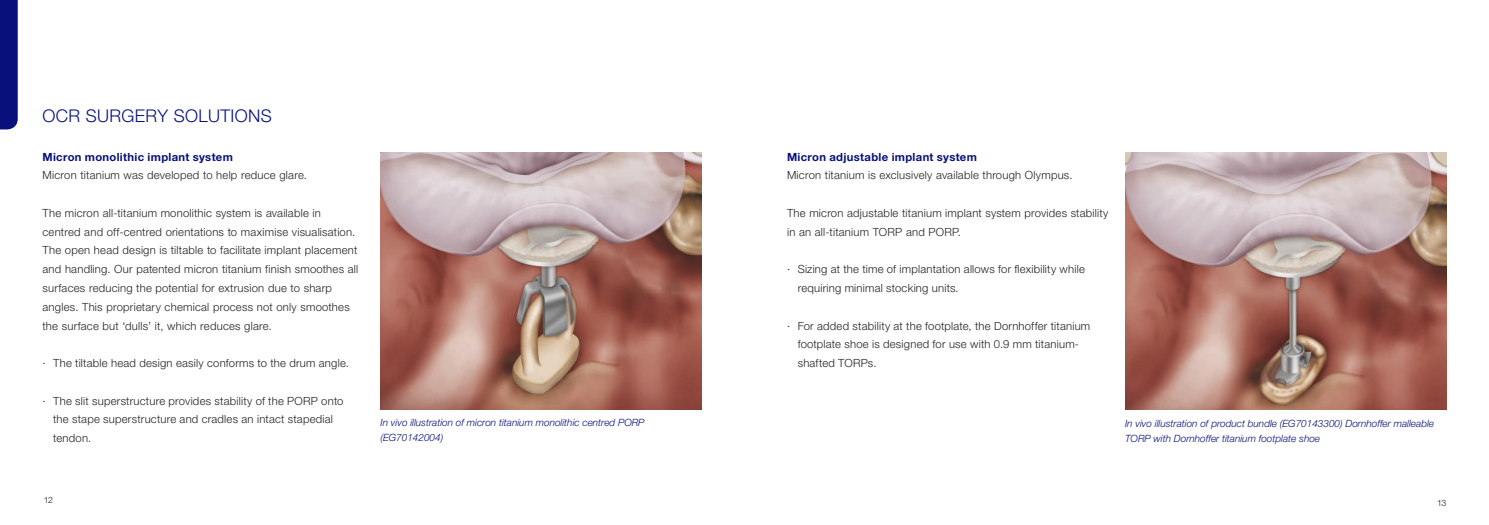
<style>
.page{position:relative;width:1489px;height:525px;background:#fff}
.page>*{position:absolute;margin:0;border:0;box-sizing:border-box;transform-origin:0 0}
.t1{font:300 17.5px "Helvetica Neue LT Pro";letter-spacing:.02em;color:#08107b}
.t2{font:300 11.25px/18.8px "Helvetica Neue LT Pro";letter-spacing:.02em;color:#222221}
.t3{font:700 11.25px "Helvetica Neue LT Pro";letter-spacing:.03em;color:#08107b}
.t4{font:italic 300 10px/15px "Helvetica Neue LT Pro";color:#08107b}
.t5{font:300 8.75px "Helvetica Neue LT Pro";color:#222221}
</style>
<div class="page">
<div style="left:0;top:0;width:18px;height:129px;background:#08107b"></div>
<img style="left:380px;top:152px;width:322px;height:257px">
<img style="left:1125px;top:152px;width:321px;height:257px">
<h1 class="t1" style="left:43px;top:105px;width:231px">OCR SURGERY SOLUTIONS</h1>
<p class="t3" style="left:43px;top:149px;width:192px">Micron monolithic implant system</p>
<p class="t2" style="left:43px;top:166px;width:266px">Micron titanium was developed to help reduce glare.</p>
<p class="t2" style="left:43px;top:203px;width:317px">The micron all-titanium monolithic system is available in centred and off-centred orientations to maximise visualisation.<br>The open head design is tiltable to facilitate implant placement and handling. Our patented micron titanium finish smoothes all surfaces reducing the potential for extrusion due to sharp angles. This proprietary chemical process not only smoothes the surface but ‘dulls’ it, which reduces glare.</p>
<p class="t2" style="left:43px;top:353px;width:308px">· The tiltable head design easily conforms to the drum angle.</p>
<p class="t2" style="left:53px;top:391px;width:292px;text-indent:-11px">· The slit superstructure provides stability of the PORP onto the stape superstructure and cradles an intact stapedial tendon.</p>
<p class="t5" style="left:44px;top:494px;width:11px">12</p>
<p class="t4" style="left:380px;top:415px;width:265px">In vivo illustration of micron titanium monolithic centred PORP (EG70142004)</p>
<p class="t3" style="left:787px;top:149px;width:191px">Micron adjustable implant system</p>
<p class="t2" style="left:787px;top:166px;width:287px">Micron titanium is exclusively available through Olympus.</p>
<p class="t2" style="left:787px;top:203px;width:323px">The micron adjustable titanium implant system provides stability in an all-titanium TORP and PORP.</p>
<p class="t2" style="left:797px;top:259px;width:289px;text-indent:-11px">· Sizing at the time of implantation allows for flexibility while requiring minimal stocking units.</p>
<p class="t2" style="left:797px;top:316px;width:294px;text-indent:-11px">· For added stability at the footplate, the Dornhoffer titanium footplate shoe is designed for use with 0.9 mm titanium&shy;shafted TORPs.</p>
<p class="t4" style="left:1124px;top:415px;width:310px">In vivo illustration of product bundle (EG70143300) Dornhoffer malleable<br>TORP with Dornhoffer titanium footplate shoe</p>
<p class="t5" style="left:1436px;top:497px;width:11px">13</p>
</div>
